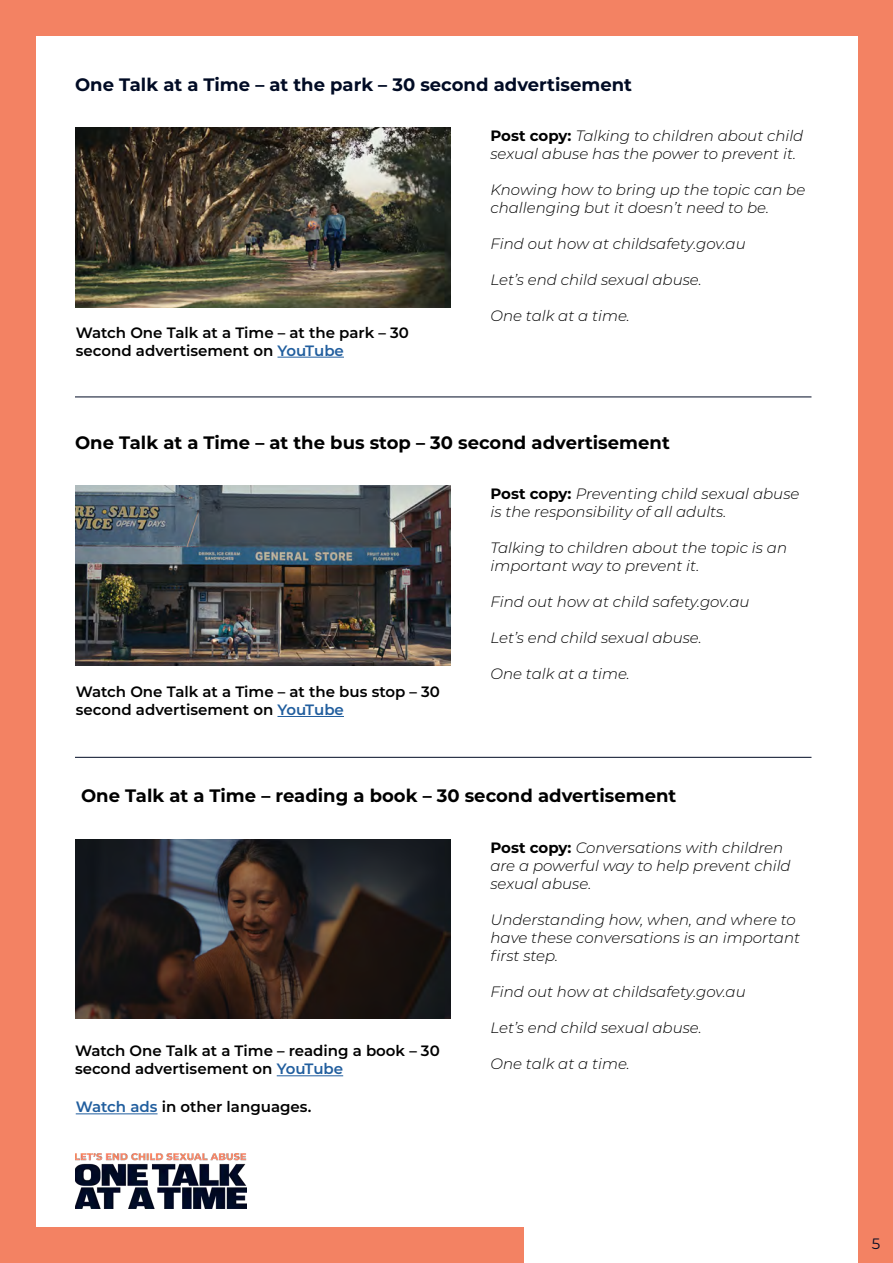
<style>
.page{position:relative;width:893px;height:1263px;background:#fff}
.page>*{position:absolute;margin:0;border:0;box-sizing:border-box;transform-origin:0 0}
.t1{font:700 18px "Montserrat";color:#000}
.t2{font:700 18px "Montserrat";color:#010b24}
.t3{font:italic 300 15px/18px "Montserrat";color:#000}
.t4{font:600 15px/18px "Montserrat";color:#000}
.t5{font:15px "Montserrat";color:#010b24}
.s1{font-weight:700;font-style:normal}
.s2{color:#215e9e}
</style>
<div class="page">
<div style="left:0;top:0;width:35px;height:1263px;background:#f38263"></div>
<div style="left:858px;top:0;width:35px;height:1263px;background:#f38263"></div>
<div style="left:0;top:0;width:893px;height:36px;background:#f38263"></div>
<div style="left:1px;top:1227px;width:523px;height:36px;background:#f38263"></div>
<img style="left:76px;top:128px;width:375px;height:179px">
<img style="left:76px;top:485px;width:375px;height:180px">
<img style="left:76px;top:839px;width:375px;height:180px">
<hr style="left:75px;top:397px;width:736px;height:1px;background:#010b24">
<hr style="left:75px;top:757px;width:736px;height:1px;background:#010b24">
<img style="left:75px;top:1154px;width:171px;height:55px">
<hr style="left:277px;top:357px;width:67px;height:1px;background:#215e9e">
<hr style="left:277px;top:716px;width:67px;height:1px;background:#215e9e">
<hr style="left:277px;top:1075px;width:66px;height:1px;background:#215e9e">
<hr style="left:76px;top:1113px;width:82px;height:1px;background:#215e9e">
<p class="t2" style="left:75px;top:72px;width:559px">One Talk at a Time – at the park – 30 second advertisement</p>
<p class="t3" style="left:490px;top:127px;width:314px"><span class="s1">Post copy:</span> Talking to children about child sexual abuse has the power to prevent it.</p>
<p class="t3" style="left:490px;top:181px;width:316px">Knowing how to bring up the topic can be challenging but it doesn’t need to be.</p>
<p class="t3" style="left:490px;top:235px;width:257px">Find out how at childsafety.gov.au</p>
<p class="t3" style="left:490px;top:271px;width:213px">Let’s end child sexual abuse.</p>
<p class="t3" style="left:490px;top:307px;width:141px">One talk at a time.</p>
<p class="t4" style="left:76px;top:323px;width:335px">Watch One Talk at a Time – at the park – 30 second advertisement on <span class="s2">YouTube</span></p>
<p class="t1" style="left:75px;top:429px;width:596px">One Talk at a Time – at the bus stop – 30 second advertisement</p>
<p class="t3" style="left:490px;top:484px;width:310px"><span class="s1">Post copy:</span> Preventing child sexual abuse is the responsibility of all adults.</p>
<p class="t3" style="left:490px;top:538px;width:298px">Talking to children about the topic is an important way to prevent it.</p>
<p class="t3" style="left:490px;top:592px;width:261px">Find out how at child safety.gov.au</p>
<p class="t3" style="left:490px;top:628px;width:213px">Let’s end child sexual abuse.</p>
<p class="t3" style="left:490px;top:664px;width:141px">One talk at a time.</p>
<p class="t4" style="left:76px;top:682px;width:366px">Watch One Talk at a Time – at the bus stop – 30 second advertisement on <span class="s2">YouTube</span></p>
<p class="t1" style="left:81px;top:783px;width:597px">One Talk at a Time – reading a book – 30 second advertisement</p>
<p class="t3" style="left:490px;top:838px;width:302px"><span class="s1">Post copy:</span> Conversations with children are a powerful way to help prevent child sexual abuse.</p>
<p class="t3" style="left:490px;top:910px;width:311px">Understanding how, when, and where to have these conversations is an important first step.</p>
<p class="t3" style="left:490px;top:982px;width:257px">Find out how at childsafety.gov.au</p>
<p class="t3" style="left:490px;top:1018px;width:213px">Let’s end child sexual abuse.</p>
<p class="t3" style="left:490px;top:1054px;width:141px">One talk at a time.</p>
<p class="t4" style="left:75px;top:1041px;width:366px">Watch One Talk at a Time – reading a book – 30 second advertisement on <span class="s2">YouTube</span></p>
<p class="t4" style="left:76px;top:1097px;width:237px"><span class="s2">Watch ads</span> in other languages.</p>
<p class="t5" style="left:872px;top:1233px;width:10px">5</p>
</div>
